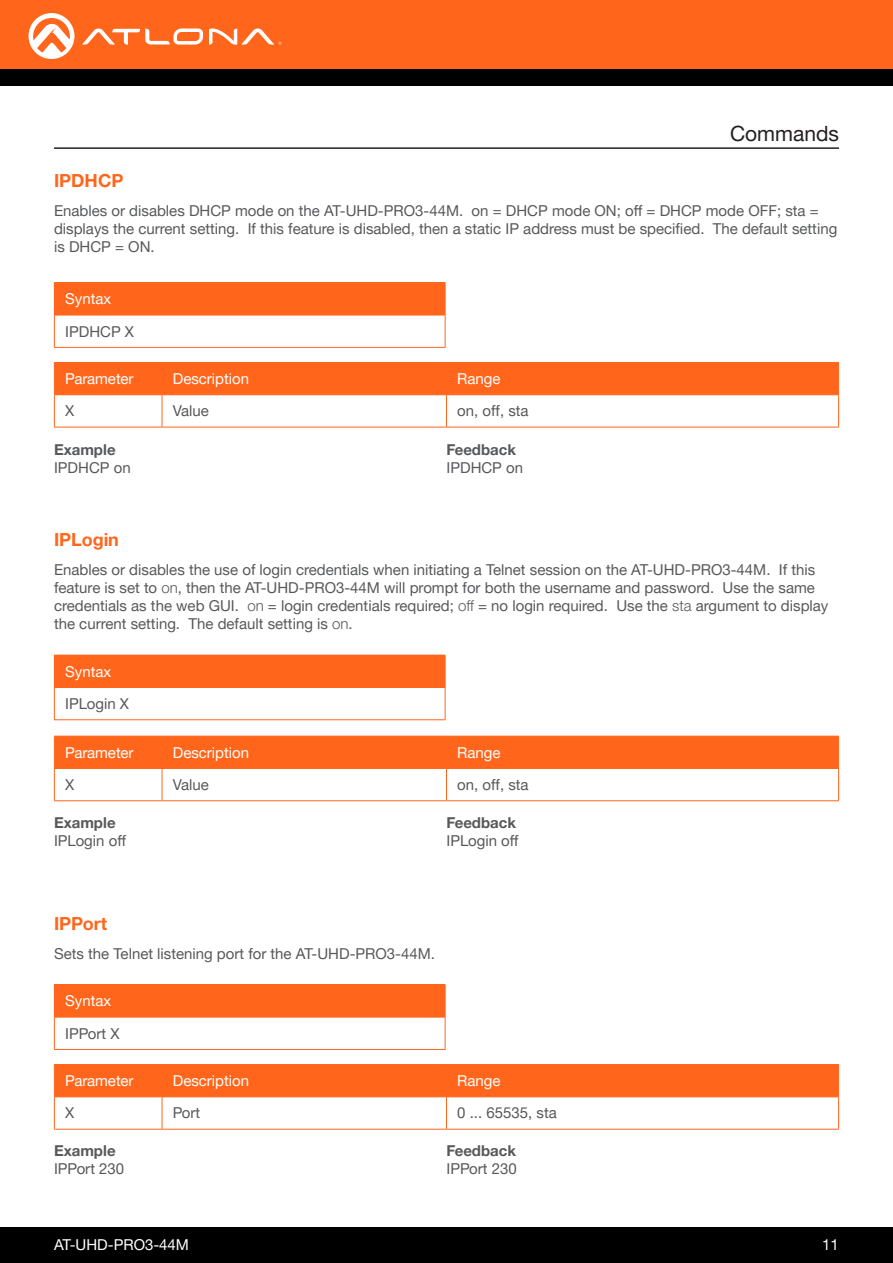
<style>
.page{position:relative;width:893px;height:1263px;background:#fff}
.page>*{position:absolute;margin:0;border:0;box-sizing:border-box;transform-origin:0 0}
.Non_TOC_Section_Head{font:21px "Helvetica Neue LTW1 G";color:#231f20}
.Command{font:700 18px "Helvetica Neue LTW1 G";color:#ff661c}
.Callout_descriptions{font:15px/18px "Helvetica Neue LTW1 G";color:#57585a}
.t1{font:15px "Helvetica Neue LTW1 G";color:#fff}
.General_Text{font:15px "Helvetica Neue LTW1 G";color:#57585a}
.General_Text-2{font:700 15px "Helvetica Neue LTW1 G";color:#57585a}
.Numbered_Steps{font:15px "Helvetica Neue LTW1 G";color:#57585a}
.s1{font-weight:300}
</style>
<div class="page">
<div style="left:0;top:1227px;width:893px;height:36px;background:#000"></div>
<div style="left:0;top:0;width:893px;height:69px;background:#ff661c"></div>
<div style="left:0;top:69px;width:893px;height:16px;background:#000"></div>
<svg style="left:82px;top:29px;width:121px;height:16px"></svg>
<svg style="left:209px;top:28px;width:72px;height:17px"></svg>
<svg style="left:29px;top:13px;width:45px;height:46px"></svg>
<hr style="left:54px;top:147px;width:785px;height:2px;background:#231f20">
<div style="left:54px;top:283px;width:391px;height:32px;background:#ff661c"></div>
<hr style="left:54px;top:282px;width:392px;height:1px;background:#ff661c">
<hr style="left:55px;top:315px;width:390px;height:1px;background:#ff661c">
<hr style="left:54px;top:347px;width:392px;height:1px;background:#ff661c">
<hr style="left:445px;top:283px;width:1px;height:32px;background:#ff661c">
<hr style="left:54px;top:315px;width:1px;height:32px;background:#ff661c">
<hr style="left:445px;top:315px;width:1px;height:32px;background:#ff661c">
<div style="left:55px;top:363px;width:783px;height:31px;background:#ff661c"></div>
<hr style="left:54px;top:362px;width:108px;height:1px;background:#ff661c">
<hr style="left:162px;top:362px;width:284px;height:1px;background:#ff661c">
<hr style="left:446px;top:362px;width:393px;height:1px;background:#ff661c">
<hr style="left:54px;top:363px;width:1px;height:31px;background:#ff661c">
<hr style="left:162px;top:363px;width:1px;height:31px;background:#ff661c">
<hr style="left:446px;top:363px;width:1px;height:31px;background:#ff661c">
<hr style="left:838px;top:363px;width:1px;height:31px;background:#ff661c">
<hr style="left:54px;top:394px;width:108px;height:1px;background:#ff661c">
<hr style="left:54px;top:395px;width:1px;height:32px;background:#ff661c">
<hr style="left:162px;top:394px;width:284px;height:1px;background:#ff661c">
<hr style="left:162px;top:395px;width:1px;height:32px;background:#ff661c">
<hr style="left:446px;top:394px;width:393px;height:1px;background:#ff661c">
<hr style="left:446px;top:395px;width:1px;height:32px;background:#ff661c">
<hr style="left:838px;top:395px;width:1px;height:32px;background:#ff661c">
<hr style="left:54px;top:427px;width:108px;height:1px;background:#ff661c">
<hr style="left:162px;top:427px;width:284px;height:1px;background:#ff661c">
<hr style="left:446px;top:427px;width:393px;height:1px;background:#ff661c">
<div style="left:54px;top:655px;width:391px;height:32px;background:#ff661c"></div>
<hr style="left:55px;top:687px;width:390px;height:1px;background:#ff661c">
<hr style="left:54px;top:719px;width:392px;height:1px;background:#ff661c">
<hr style="left:445px;top:655px;width:1px;height:32px;background:#ff661c">
<hr style="left:54px;top:687px;width:1px;height:32px;background:#ff661c">
<hr style="left:445px;top:687px;width:1px;height:32px;background:#ff661c">
<div style="left:55px;top:737px;width:783px;height:31px;background:#ff661c"></div>
<hr style="left:54px;top:736px;width:108px;height:1px;background:#ff661c">
<hr style="left:162px;top:736px;width:284px;height:1px;background:#ff661c">
<hr style="left:446px;top:736px;width:393px;height:1px;background:#ff661c">
<hr style="left:54px;top:736px;width:1px;height:32px;background:#ff661c">
<hr style="left:162px;top:736px;width:1px;height:32px;background:#ff661c">
<hr style="left:446px;top:736px;width:1px;height:32px;background:#ff661c">
<hr style="left:838px;top:736px;width:1px;height:32px;background:#ff661c">
<hr style="left:54px;top:768px;width:108px;height:1px;background:#ff661c">
<hr style="left:54px;top:769px;width:1px;height:31px;background:#ff661c">
<hr style="left:162px;top:768px;width:284px;height:1px;background:#ff661c">
<hr style="left:162px;top:769px;width:1px;height:31px;background:#ff661c">
<hr style="left:446px;top:768px;width:393px;height:1px;background:#ff661c">
<hr style="left:446px;top:769px;width:1px;height:31px;background:#ff661c">
<hr style="left:838px;top:769px;width:1px;height:31px;background:#ff661c">
<hr style="left:54px;top:800px;width:108px;height:1px;background:#ff661c">
<hr style="left:162px;top:800px;width:284px;height:1px;background:#ff661c">
<hr style="left:446px;top:800px;width:393px;height:1px;background:#ff661c">
<div style="left:54px;top:985px;width:391px;height:32px;background:#ff661c"></div>
<hr style="left:54px;top:984px;width:392px;height:1px;background:#ff661c">
<hr style="left:445px;top:985px;width:1px;height:32px;background:#ff661c">
<hr style="left:54px;top:1017px;width:1px;height:32px;background:#ff661c">
<hr style="left:55px;top:1017px;width:390px;height:1px;background:#ff661c">
<hr style="left:445px;top:1017px;width:1px;height:32px;background:#ff661c">
<hr style="left:54px;top:1049px;width:392px;height:1px;background:#ff661c">
<div style="left:55px;top:1065px;width:783px;height:31px;background:#ff661c"></div>
<hr style="left:54px;top:1065px;width:1px;height:31px;background:#ff661c">
<hr style="left:54px;top:1064px;width:108px;height:1px;background:#ff661c">
<hr style="left:162px;top:1064px;width:284px;height:1px;background:#ff661c">
<hr style="left:446px;top:1064px;width:393px;height:1px;background:#ff661c">
<hr style="left:162px;top:1065px;width:1px;height:31px;background:#ff661c">
<hr style="left:446px;top:1065px;width:1px;height:31px;background:#ff661c">
<hr style="left:838px;top:1065px;width:1px;height:31px;background:#ff661c">
<hr style="left:54px;top:1097px;width:1px;height:32px;background:#ff661c">
<hr style="left:54px;top:1096px;width:108px;height:1px;background:#ff661c">
<hr style="left:162px;top:1096px;width:284px;height:1px;background:#ff661c">
<hr style="left:446px;top:1096px;width:393px;height:1px;background:#ff661c">
<hr style="left:162px;top:1097px;width:1px;height:32px;background:#ff661c">
<hr style="left:446px;top:1097px;width:1px;height:32px;background:#ff661c">
<hr style="left:838px;top:1097px;width:1px;height:32px;background:#ff661c">
<hr style="left:54px;top:1129px;width:108px;height:1px;background:#ff661c">
<hr style="left:162px;top:1129px;width:284px;height:1px;background:#ff661c">
<hr style="left:446px;top:1129px;width:393px;height:1px;background:#ff661c">
<p class="Non_TOC_Section_Head" style="left:730px;top:120px;width:110px">Commands</p>
<p class="Command" style="left:54px;top:170px;width:71px">IPDHCP</p>
<p class="Callout_descriptions" style="left:54px;top:202px;width:785px">Enables or disables DHCP mode on the AT-UHD-PRO3-44M. on = DHCP mode ON; off = DHCP mode OFF; sta = displays the current setting. If this feature is disabled, then a static IP address must be specified. The default setting is DHCP = ON.</p>
<p class="t1" style="left:65px;top:290px;width:48px">Syntax</p>
<p class="Numbered_Steps" style="left:65px;top:322px;width:70px">IPDHCP X</p>
<p class="t1" style="left:65px;top:369px;width:70px">Parameter</p>
<p class="t1" style="left:173px;top:369px;width:78px">Description</p>
<p class="t1" style="left:457px;top:369px;width:45px">Range</p>
<p class="Callout_descriptions" style="left:65px;top:402px;width:11px">X</p>
<p class="Callout_descriptions" style="left:173px;top:402px;width:38px">Value</p>
<p class="Callout_descriptions" style="left:457px;top:402px;width:73px">on, off, sta</p>
<p class="General_Text-2" style="left:446px;top:440px;width:71px">Feedback</p>
<p class="General_Text" style="left:446px;top:458px;width:78px">IPDHCP on</p>
<p class="General_Text-2" style="left:54px;top:440px;width:63px">Example</p>
<p class="General_Text" style="left:54px;top:458px;width:78px">IPDHCP on</p>
<p class="Command" style="left:54px;top:529px;width:66px">IPLogin</p>
<p class="Callout_descriptions" style="left:54px;top:560px;width:776px">Enables or disables the use of login credentials when initiating a Telnet session on the AT-UHD-PRO3-44M. If this feature is set to <span class="s1">on</span>, then the AT-UHD-PRO3-44M will prompt for both the username and password. Use the same credentials as the web GUI. <span class="s1">on</span> = login credentials required; <span class="s1">off</span> = no login required. Use the <span class="s1">sta</span> argument to display the current setting. The default setting is <span class="s1">on</span>.</p>
<p class="t1" style="left:65px;top:662px;width:48px">Syntax</p>
<p class="Numbered_Steps" style="left:65px;top:694px;width:65px">IPLogin X</p>
<p class="t1" style="left:65px;top:743px;width:70px">Parameter</p>
<p class="t1" style="left:173px;top:743px;width:78px">Description</p>
<p class="t1" style="left:457px;top:743px;width:45px">Range</p>
<p class="Callout_descriptions" style="left:65px;top:775px;width:11px">X</p>
<p class="Callout_descriptions" style="left:173px;top:775px;width:38px">Value</p>
<p class="Callout_descriptions" style="left:457px;top:775px;width:73px">on, off, sta</p>
<p class="General_Text-2" style="left:446px;top:813px;width:71px">Feedback</p>
<p class="General_Text" style="left:446px;top:831px;width:74px">IPLogin off</p>
<p class="General_Text-2" style="left:54px;top:813px;width:63px">Example</p>
<p class="General_Text" style="left:54px;top:831px;width:74px">IPLogin off</p>
<p class="Command" style="left:54px;top:912px;width:55px">IPPort</p>
<p class="Callout_descriptions" style="left:54px;top:944px;width:383px">Sets the Telnet listening port for the AT-UHD-PRO3-44M.</p>
<p class="t1" style="left:65px;top:992px;width:48px">Syntax</p>
<p class="Numbered_Steps" style="left:65px;top:1024px;width:56px">IPPort X</p>
<p class="t1" style="left:65px;top:1071px;width:70px">Parameter</p>
<p class="t1" style="left:173px;top:1071px;width:78px">Description</p>
<p class="t1" style="left:457px;top:1071px;width:45px">Range</p>
<p class="Callout_descriptions" style="left:65px;top:1104px;width:11px">X</p>
<p class="Callout_descriptions" style="left:173px;top:1104px;width:29px">Port</p>
<p class="Callout_descriptions" style="left:457px;top:1104px;width:101px">0 ... 65535, sta</p>
<p class="General_Text-2" style="left:446px;top:1141px;width:71px">Feedback</p>
<p class="General_Text" style="left:446px;top:1159px;width:72px">IPPort 230</p>
<p class="General_Text-2" style="left:54px;top:1141px;width:63px">Example</p>
<p class="General_Text" style="left:54px;top:1159px;width:72px">IPPort 230</p>
<p class="t1" style="left:54px;top:1235px;width:137px">AT-UHD-PRO3-44M</p>
<p class="t1" style="left:822px;top:1235px;width:18px">11</p>
</div>
